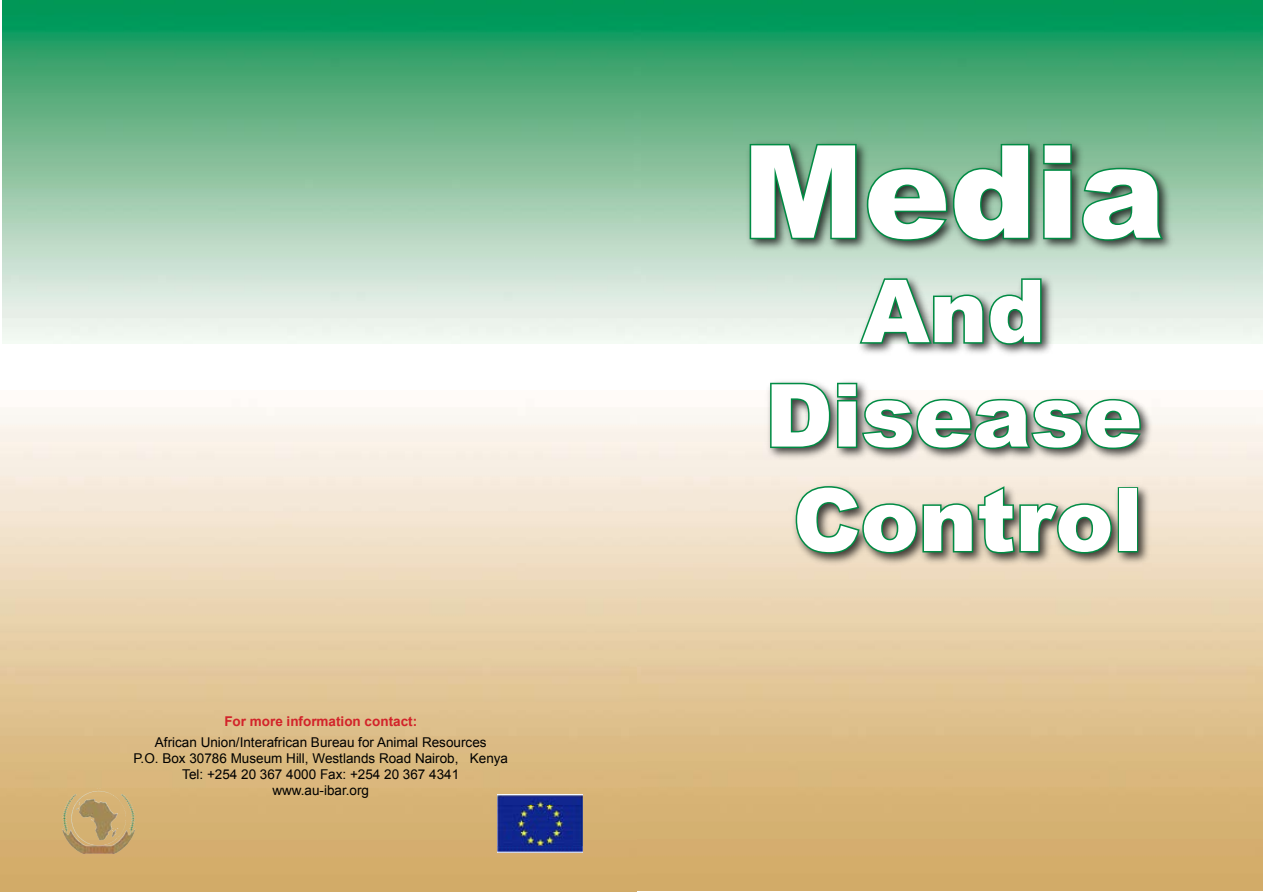
<style>
.page{position:relative;width:1263px;height:893px;background:#fff}
.page>*{position:absolute;margin:0;border:0;box-sizing:border-box;transform-origin:0 0}
.t1{font:900 129px "Arial";color:#fff}
.t2{font:900 87px/104.4px "Arial";color:#fff;text-align:center}
.t3{font:13.5px/16.2px "Arial";color:#000;text-align:center}
.t4{font:700 13.5px "Arial";color:#d2232a}
</style>
<div class="page">
<img style="left:636px;top:407px;width:627px;height:484px">
<img style="left:641px;top:0;width:622px;height:343px">
<div style="left:744px;top:138px;width:432px;height:430px;background:#000;opacity:.75"></div>
<svg style="left:748px;top:142px;width:110px;height:99px;background:#346047"></svg>
<svg style="left:865px;top:142px;width:166px;height:100px;background:#4c7a5f"></svg>
<svg style="left:1042px;top:142px;width:31px;height:99px;background:#2f6346"></svg>
<svg style="left:1080px;top:166px;width:85px;height:76px;background:#406d53"></svg>
<svg style="left:857px;top:277px;width:186px;height:69px;background:#71927f"></svg>
<svg style="left:768px;top:381px;width:375px;height:70px"></svg>
<svg style="left:794px;top:484px;width:319px;height:71px;background:#83957e"></svg>
<div style="left:1118px;top:487px;width:20px;height:65px;border:3px solid #008c44"></div>
<img style="left:0;top:407px;width:636px;height:484px">
<img style="left:3px;top:0;width:638px;height:344px">
<img style="left:497px;top:795px;width:85px;height:58px">
<img style="left:76px;top:808px;width:61px;height:48px">
<p class="t4" style="left:224px;top:713px;width:194px">For more information contact:</p>
<p class="t3" style="left:133px;top:734px;width:376px">African Union/Interafrican Bureau for Animal Resources<br>P.O. Box 30786 Museum Hill, Westlands Road Nairob, Kenya Tel: +254 20 367 4000 Fax: +254 20 367 4341 www.au-ibar.org</p>
<h1 class="t1" style="left:742px;top:120px;width:424px">Media</h1>
<h2 class="t2" style="left:765px;top:260px;width:379px">And<br>Disease<br>Control</h2>
</div>
